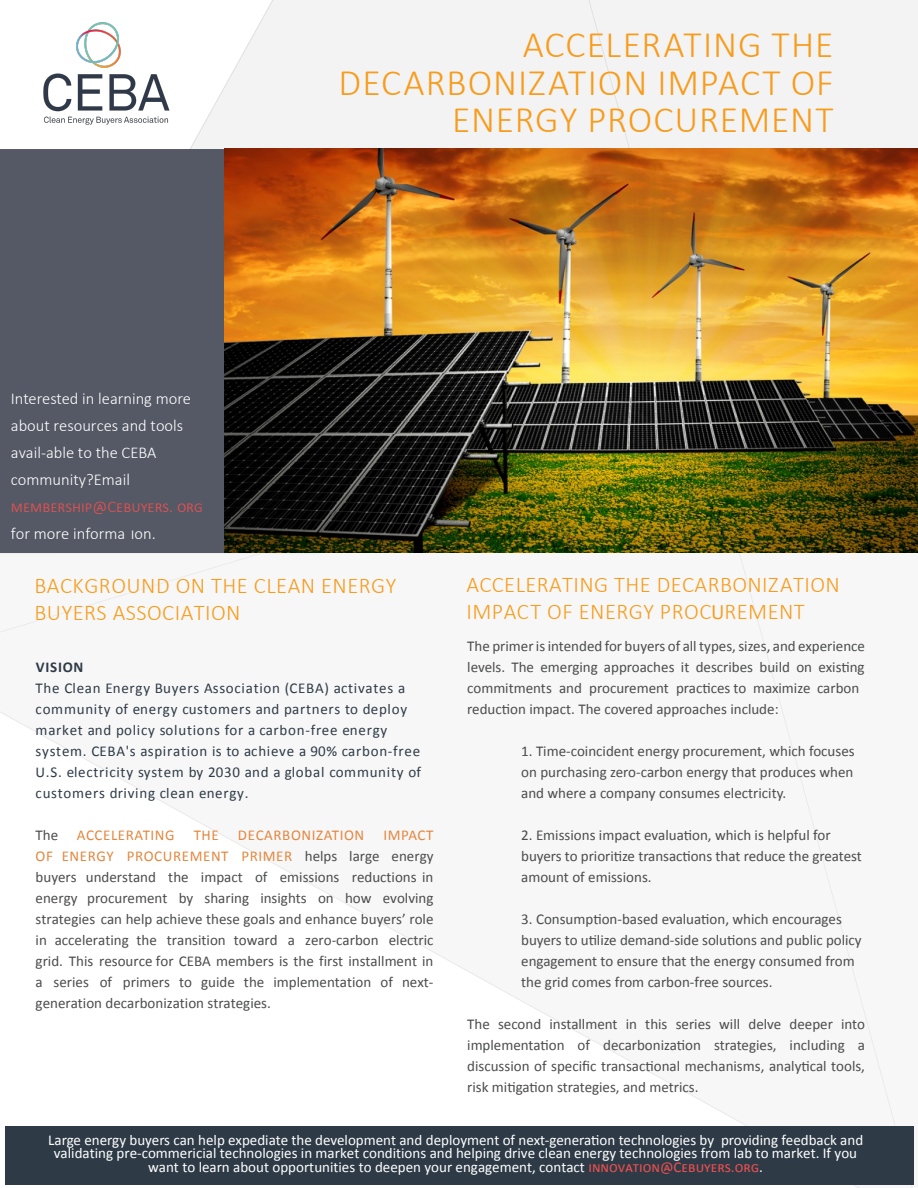
<style>
.page{position:relative;width:918px;height:1188px;background:#fff}
.page>*{position:absolute;margin:0;border:0;box-sizing:border-box;transform-origin:0 0}
.t1{font:300 37.5px/37.5px "Calibri";letter-spacing:.02em;color:#f89c1c;text-align:right}
.t2{font:300 22.5px/27px "Calibri";letter-spacing:.02em;color:#f89c1c}
.t3{font:300 16.5px/27px "Calibri";color:#fff}
.t4{font:15px/21px "Calibri";color:#4b4c4d;text-align:justify}
.t5{font:15px/13.5px "Calibri";color:#fff;text-align:center}
.t6{font:15px/21px "Calibri";letter-spacing:.05em;color:#2e3b47}
.t7{font:15px "Calibri";letter-spacing:.04em;color:#e2873f}
.s1{color:#ef4f4f}
.s2{font-weight:700}
.s3{color:#4b4c4d}
.s4{color:#e2873f}
.s5{font-family:"Geneva";font-weight:400;font-size:18px}
</style>
<div class="page">
<div style="left:0;top:149px;width:319px;height:404px;background:#555965"></div>
<div style="left:0;top:0;width:918px;height:149px;background:#f3f3f4"></div>
<div style="left:0;top:553px;width:918px;height:635px;background:#f7f7f7"></div>
<div style="left:5px;top:1126px;width:909px;height:59px;background:#2e3b47"></div>
<img style="left:224px;top:149px;width:694px;height:403px">
<img style="left:41px;top:9px;width:131px;height:132px">
<p class="t3" style="left:11px;top:385px;width:194px">Interested in learning more about resources and tools avail-able to the CEBA community?Email <span class="s1">membership@Cebuyers. org </span>for more informa ion.</p>
<p class="t1" style="left:339px;top:26px;width:496px">ACCELERATING THE<br>DECARBONIZATION IMPACT OF<br>ENERGY PROCUREMENT</p>
<p class="t2" style="left:34px;top:572px;width:363px">BACKGROUND ON THE CLEAN ENERGY<br>BUYERS ASSOCIATION</p>
<p class="t6" style="left:36px;top:656px;width:387px"><span class="s2">VISION<br></span>The Clean Energy Buyers Association (CEBA) activates a community of energy customers and partners to deploy market and policy solutions for a carbon-free energy system. CEBA's aspiration is to achieve a 90% carbon-free U.S. electricity system by 2030 and a global community of customers driving clean energy.</p>
<p class="t7" style="left:36px;top:824px;width:141px"><span class="s3">The</span> ACCELERATING</p>
<p class="t7" style="left:194px;top:824px;width:27px">THE</p>
<p class="t7" style="left:238px;top:824px;width:128px">DECARBONIZATION</p>
<p class="t4" style="left:36px;top:824px;width:399px;text-indent:348px"><span class="s4">IMPACT OF ENERGY PROCUREMENT PRIMER</span> helps large energy buyers understand the impact of emissions reductions in energy procurement by sharing insights on how evolving strategies can help achieve these goals and enhance buyers’ role in accelerating the transition toward a zero-carbon electric grid. This resource for CEBA members is the first installment in a series of primers to guide the implementation of next&shy;generation decarbonization strategies.</p>
<p class="t2" style="left:466px;top:571px;width:375px">ACCELERATING THE DECARBONIZATION<br>IMPACT OF ENERGY PROC<span class="s5">U</span>REMENT</p>
<p class="t4" style="left:467px;top:635px;width:399px;text-align:left">The primer is intended for buyers of all types, sizes, and experience levels. The emerging approaches it describes build on existing commitments and procurement practices to maximize carbon reduction impact. The covered approaches include:</p>
<p class="t4" style="left:521px;top:740px;width:335px">1. Time-coincident energy procurement, which focuses on purchasing zero-carbon energy that produces when and where a company consumes electricity.</p>
<p class="t4" style="left:521px;top:824px;width:342px;text-align:left">2. Emissions impact evaluation, which is helpful for buyers to prioritize transactions that reduce the greatest amount of emissions.</p>
<p class="t4" style="left:521px;top:908px;width:342px;text-align:left">3. Consumption-based evaluation, which encourages buyers to utilize demand-side solutions and public policy engagement to ensure that the energy consumed from the grid comes from carbon-free sources.</p>
<p class="t4" style="left:467px;top:1013px;width:399px">The second installment in this series will delve deeper into implementation of decarbonization strategies, including a discussion of specific transactional mechanisms, analytical tools, risk mitigation strategies, and metrics.</p>
<p class="t5" style="left:48px;top:1132px;width:817px">Large energy buyers can help expediate the development and deployment of next-generation technologies by providing feedback and validating pre-commericial technologies in market conditions and helping drive clean energy technologies from lab to market. If you want to learn about opportunities to deepen your engagement, contact <span class="s1">innovation@Cebuyers.org</span>.</p>
</div>
